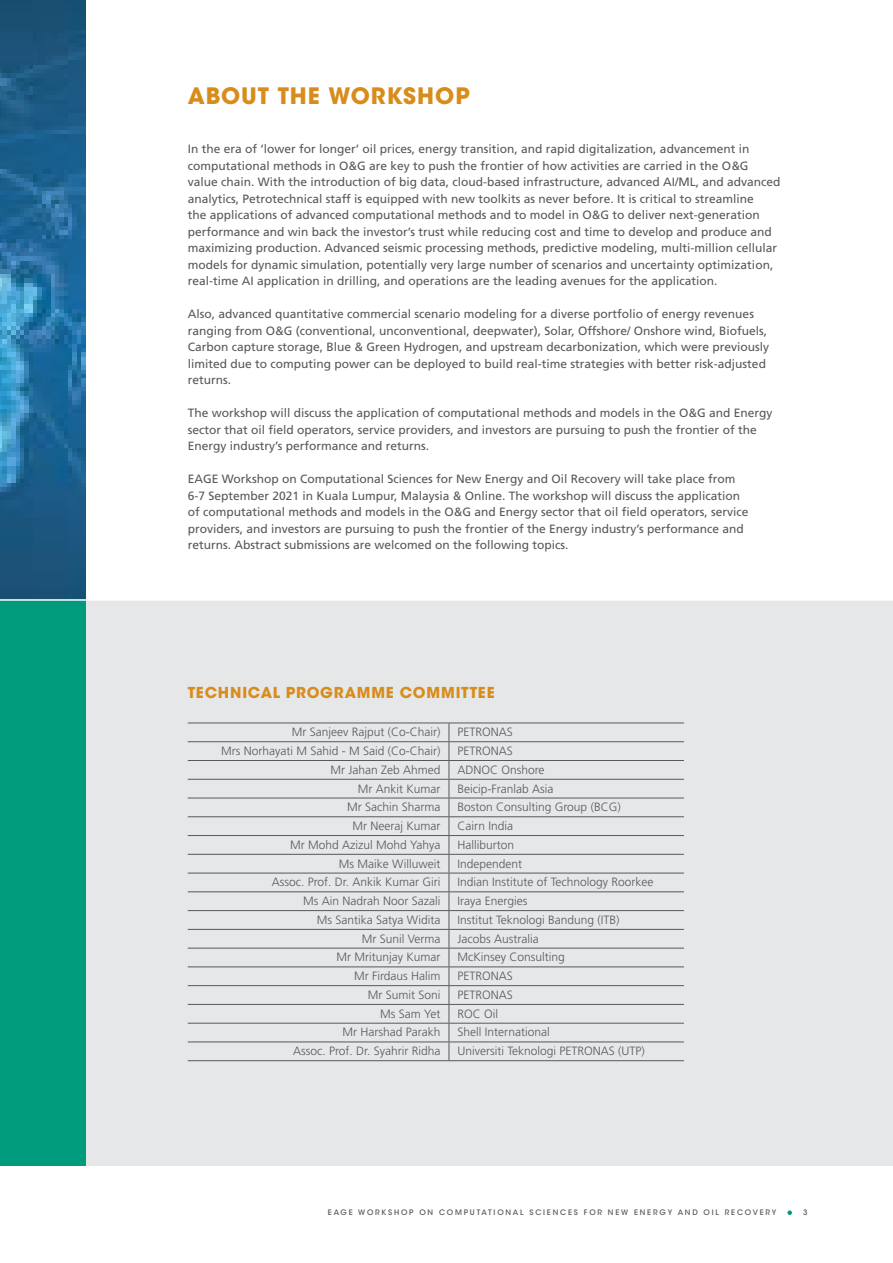
<style>
.page{position:relative;width:893px;height:1263px;background:#fff}
.page>*{position:absolute;margin:0;border:0;box-sizing:border-box;transform-origin:0 0}
._01-HEADER_1_big{font:700 22.5px "ITC Avant Garde Std";letter-spacing:.04em;color:#d88c1b}
._01-HEADER_1{font:700 15px "ITC Avant Garde Std";letter-spacing:.055em;color:#d88c1b}
._00-BODY_text{font:12px/16.5px "Frutiger LT Std";color:#57585a}
.TABLE_BODY_RIGHT{font:300 12px "Frutiger LT Std";color:#57585a}
.t1{font:500 7.5px "ITC Avant Garde Std";letter-spacing:.24em;color:#57585a}
</style>
<div class="page">
<svg style="left:787px;top:1210px;width:5px;height:5px"></svg>
<img style="left:0;top:0;width:85px;height:599px">
<div style="left:85px;top:601px;width:808px;height:565px;background:#e6e7e9"></div>
<div style="left:0;top:601px;width:85px;height:565px;background:#009b7c"></div>
<svg style="left:449px;top:724px;width:1px;height:336px"></svg>
<hr style="left:449px;top:723px;width:235px;height:1px;background:#57585a">
<hr style="left:449px;top:741px;width:235px;height:1px;background:#57585a">
<hr style="left:449px;top:760px;width:235px;height:1px;background:#57585a">
<hr style="left:449px;top:779px;width:235px;height:1px;background:#57585a">
<hr style="left:449px;top:798px;width:235px;height:1px;background:#57585a">
<hr style="left:449px;top:816px;width:235px;height:1px;background:#57585a">
<hr style="left:449px;top:835px;width:235px;height:1px;background:#57585a">
<hr style="left:449px;top:854px;width:235px;height:1px;background:#57585a">
<hr style="left:449px;top:873px;width:235px;height:1px;background:#57585a">
<hr style="left:449px;top:891px;width:235px;height:1px;background:#57585a">
<hr style="left:449px;top:910px;width:235px;height:1px;background:#57585a">
<hr style="left:449px;top:929px;width:235px;height:1px;background:#57585a">
<hr style="left:449px;top:948px;width:235px;height:1px;background:#57585a">
<hr style="left:449px;top:966px;width:235px;height:1px;background:#57585a">
<hr style="left:449px;top:985px;width:235px;height:1px;background:#57585a">
<hr style="left:449px;top:1004px;width:235px;height:1px;background:#57585a">
<hr style="left:449px;top:1023px;width:235px;height:1px;background:#57585a">
<hr style="left:449px;top:1041px;width:235px;height:1px;background:#57585a">
<hr style="left:449px;top:1060px;width:235px;height:1px;background:#57585a">
<hr style="left:188px;top:723px;width:261px;height:1px;background:#57585a">
<hr style="left:188px;top:741px;width:261px;height:1px;background:#57585a">
<hr style="left:188px;top:760px;width:261px;height:1px;background:#57585a">
<hr style="left:188px;top:779px;width:261px;height:1px;background:#57585a">
<hr style="left:188px;top:798px;width:261px;height:1px;background:#57585a">
<hr style="left:188px;top:816px;width:261px;height:1px;background:#57585a">
<hr style="left:188px;top:835px;width:261px;height:1px;background:#57585a">
<hr style="left:188px;top:854px;width:261px;height:1px;background:#57585a">
<hr style="left:188px;top:873px;width:261px;height:1px;background:#57585a">
<hr style="left:188px;top:891px;width:261px;height:1px;background:#57585a">
<hr style="left:188px;top:910px;width:261px;height:1px;background:#57585a">
<hr style="left:188px;top:929px;width:261px;height:1px;background:#57585a">
<hr style="left:188px;top:948px;width:261px;height:1px;background:#57585a">
<hr style="left:188px;top:966px;width:261px;height:1px;background:#57585a">
<hr style="left:188px;top:985px;width:261px;height:1px;background:#57585a">
<hr style="left:188px;top:1004px;width:261px;height:1px;background:#57585a">
<hr style="left:188px;top:1023px;width:261px;height:1px;background:#57585a">
<hr style="left:188px;top:1041px;width:261px;height:1px;background:#57585a">
<hr style="left:188px;top:1060px;width:261px;height:1px;background:#57585a">
<p class="_01-HEADER_1_big" style="left:188px;top:81px;width:283px">ABOUT THE WORKSHOP</p>
<p class="_00-BODY_text" style="left:188px;top:141px;width:594px">In the era of ‘lower for longer’ oil prices, energy transition, and rapid digitalization, advancement in computational methods in O&amp;G are key to push the frontier of how activities are carried in the O&amp;G value chain. With the introduction of big data, cloud-based infrastructure, advanced AI/ML, and advanced analytics, Petrotechnical staff is equipped with new toolkits as never before. It is critical to streamline<br>the applications of advanced computational methods and to model in O&amp;G to deliver next-generation performance and win back the investor’s trust while reducing cost and time to develop and produce and maximizing production. Advanced seismic processing methods, predictive modeling, multi-million cellular models for dynamic simulation, potentially very large number of scenarios and uncertainty optimization, real-time AI application in drilling, and operations are the leading avenues for the application.</p>
<p class="_00-BODY_text" style="left:188px;top:306px;width:583px">Also, advanced quantitative commercial scenario modeling for a diverse portfolio of energy revenues ranging from O&amp;G (conventional, unconventional, deepwater), Solar, Offshore/ Onshore wind, Biofuels, Carbon capture storage, Blue &amp; Green Hydrogen, and upstream decarbonization, which were previously limited due to computing power can be deployed to build real-time strategies with better risk-adjusted returns.</p>
<p class="_00-BODY_text" style="left:188px;top:405px;width:586px">The workshop will discuss the application of computational methods and models in the O&amp;G and Energy sector that oil field operators, service providers, and investors are pursuing to push the frontier of the<br>Energy industry’s performance and returns.</p>
<p class="_00-BODY_text" style="left:188px;top:471px;width:562px">EAGE Workshop on Computational Sciences for New Energy and Oil Recovery will take place from 6-7 September 2021 in Kuala Lumpur, Malaysia &amp; Online. The workshop will discuss the application of computational methods and models in the O&amp;G and Energy sector that oil field operators, service providers, and investors are pursuing to push the frontier of the Energy industry’s performance and returns. Abstract submissions are welcomed on the following topics.</p>
<p class="_01-HEADER_1" style="left:188px;top:682px;width:308px">TECHNICAL PROGRAMME COMMITTEE</p>
<p class="TABLE_BODY_RIGHT" style="left:292px;top:725px;width:150px">Mr Sanjeev Rajput (Co-Chair)</p>
<p class="TABLE_BODY_RIGHT" style="left:457px;top:725px;width:57px">PETRONAS</p>
<p class="TABLE_BODY_RIGHT" style="left:221px;top:744px;width:221px">Mrs Norhayati M Sahid - M Said (Co-Chair)</p>
<p class="TABLE_BODY_RIGHT" style="left:457px;top:744px;width:57px">PETRONAS</p>
<p class="TABLE_BODY_RIGHT" style="left:330px;top:763px;width:112px">Mr Jahan Zeb Ahmed</p>
<p class="TABLE_BODY_RIGHT" style="left:457px;top:763px;width:89px">ADNOC Onshore</p>
<p class="TABLE_BODY_RIGHT" style="left:358px;top:781px;width:84px">Mr Ankit Kumar</p>
<p class="TABLE_BODY_RIGHT" style="left:457px;top:781px;width:97px">Beicip-Franlab Asia</p>
<p class="TABLE_BODY_RIGHT" style="left:347px;top:800px;width:95px">Mr Sachin Sharma</p>
<p class="TABLE_BODY_RIGHT" style="left:457px;top:800px;width:165px">Boston Consulting Group (BCG)</p>
<p class="TABLE_BODY_RIGHT" style="left:352px;top:819px;width:89px">Mr Neeraj Kumar</p>
<p class="TABLE_BODY_RIGHT" style="left:457px;top:819px;width:57px">Cairn India</p>
<p class="TABLE_BODY_RIGHT" style="left:290px;top:838px;width:152px">Mr Mohd Azizul Mohd Yahya</p>
<p class="TABLE_BODY_RIGHT" style="left:457px;top:838px;width:58px">Halliburton</p>
<p class="TABLE_BODY_RIGHT" style="left:339px;top:857px;width:103px">Ms Maike Willuweit</p>
<p class="TABLE_BODY_RIGHT" style="left:457px;top:857px;width:66px">Independent</p>
<p class="TABLE_BODY_RIGHT" style="left:272px;top:875px;width:170px">Assoc. Prof. Dr. Ankik Kumar Giri</p>
<p class="TABLE_BODY_RIGHT" style="left:457px;top:875px;width:198px">Indian Institute of Technology Roorkee</p>
<p class="TABLE_BODY_RIGHT" style="left:303px;top:894px;width:139px">Ms Ain Nadrah Noor Sazali</p>
<p class="TABLE_BODY_RIGHT" style="left:457px;top:894px;width:71px">Iraya Energies</p>
<p class="TABLE_BODY_RIGHT" style="left:317px;top:913px;width:125px">Ms Santika Satya Widita</p>
<p class="TABLE_BODY_RIGHT" style="left:457px;top:913px;width:164px">Institut Teknologi Bandung (ITB)</p>
<p class="TABLE_BODY_RIGHT" style="left:362px;top:932px;width:80px">Mr Sunil Verma</p>
<p class="TABLE_BODY_RIGHT" style="left:457px;top:932px;width:83px">Jacobs Australia</p>
<p class="TABLE_BODY_RIGHT" style="left:336px;top:950px;width:105px">Mr Mritunjay Kumar</p>
<p class="TABLE_BODY_RIGHT" style="left:457px;top:950px;width:109px">McKinsey Consulting</p>
<p class="TABLE_BODY_RIGHT" style="left:354px;top:969px;width:88px">Mr Firdaus Halim</p>
<p class="TABLE_BODY_RIGHT" style="left:457px;top:969px;width:57px">PETRONAS</p>
<p class="TABLE_BODY_RIGHT" style="left:368px;top:988px;width:74px">Mr Sumit Soni</p>
<p class="TABLE_BODY_RIGHT" style="left:457px;top:988px;width:57px">PETRONAS</p>
<p class="TABLE_BODY_RIGHT" style="left:380px;top:1007px;width:62px">Ms Sam Yet</p>
<p class="TABLE_BODY_RIGHT" style="left:457px;top:1007px;width:42px">ROC Oil</p>
<p class="TABLE_BODY_RIGHT" style="left:342px;top:1025px;width:100px">Mr Harshad Parakh</p>
<p class="TABLE_BODY_RIGHT" style="left:457px;top:1025px;width:94px">Shell International</p>
<p class="TABLE_BODY_RIGHT" style="left:293px;top:1044px;width:149px">Assoc. Prof. Dr. Syahrir Ridha</p>
<p class="TABLE_BODY_RIGHT" style="left:457px;top:1044px;width:189px">Universiti Teknologi PETRONAS (UTP)</p>
<p class="t1" style="left:328px;top:1208px;width:450px">EAGE WORKSHOP ON COMPUTATIONAL SCIENCES FOR NEW ENERGY AND OIL RECOVERY</p>
<p class="t1" style="left:803px;top:1208px;width:6px">3</p>
</div>
